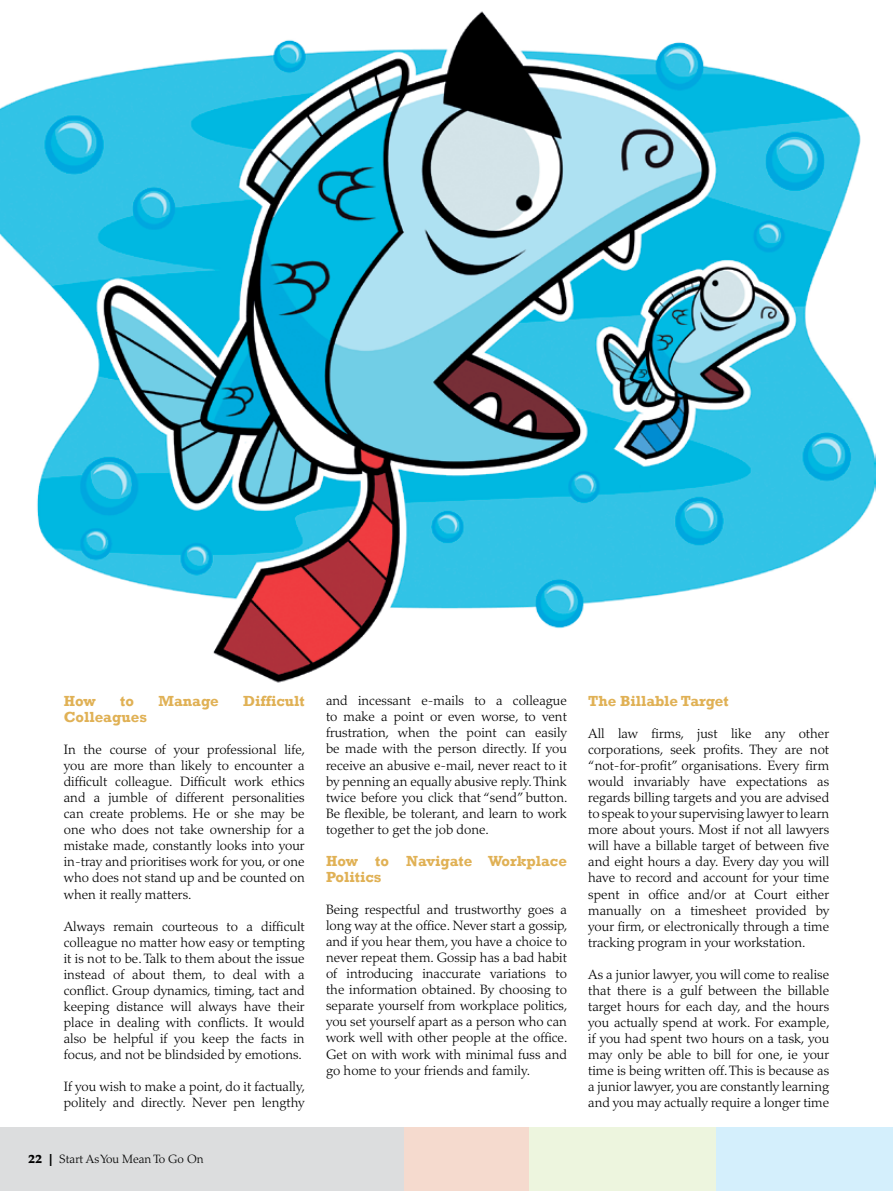
<style>
.page{position:relative;width:893px;height:1191px;background:#fff}
.page>*{position:absolute;margin:0;border:0;box-sizing:border-box;transform-origin:0 0}
.t1{font:700 15px/16px "Rockwell";color:#e0b155}
.t2{font:300 13.5px/16px "Palatino LT Std";color:#000;text-align:justify}
.t3{font:300 12px "Palatino LT Std";color:#000}
.s1{font-weight:900}
</style>
<div class="page">
<img style="left:0;top:11px;width:876px;height:672px">
<div style="left:0;top:1127px;width:404px;height:64px;background:#dcddde"></div>
<div style="left:404px;top:1127px;width:125px;height:64px;background:#f5dace"></div>
<div style="left:529px;top:1127px;width:187px;height:64px;background:#edf5de"></div>
<div style="left:716px;top:1127px;width:177px;height:64px;background:#d4effc"></div>
<p class="t1" style="left:64px;top:693px;width:33px">How</p>
<p class="t1" style="left:120px;top:693px;width:15px">to</p>
<p class="t1" style="left:159px;top:693px;width:62px">Manage</p>
<p class="t1" style="left:243px;top:693px;width:63px">Difficult</p>
<p class="t1" style="left:64px;top:709px;width:85px">Colleagues</p>
<p class="t2" style="left:64px;top:741px;width:243px">In the course of your professional life, you are more than likely to encounter a difficult colleague. Difficult work ethics and a jumble of different personalities can create problems. He or she may be one who does not take ownership for a mistake made, constantly looks into your in-tray and prioritises work for you, or one who does not stand up and be counted on when it really matters.</p>
<p class="t2" style="left:64px;top:918px;width:242px">Always remain courteous to a difficult colleague no matter how easy or tempting it is not to be. Talk to them about the issue instead of about them, to deal with a conflict. Group dynamics, timing, tact and keeping distance will always have their place in dealing with conflicts. It would also be helpful if you keep the facts in focus, and not be blindsided by emotions.</p>
<p class="t2" style="left:64px;top:1078px;width:243px">If you wish to make a point, do it factually, politely and directly. Never pen lengthy</p>
<p class="t3" style="left:28px;top:1152px;width:177px"><span class="s1">22 |</span> Start As You Mean To Go On</p>
<p class="t2" style="left:326px;top:693px;width:243px">and incessant e-mails to a colleague to make a point or even worse, to vent frustration, when the point can easily be made with the person directly. If you receive an abusive e-mail, never react to it by penning an equally abusive reply. Think twice before you click that “send” button.<br>Be flexible, be tolerant, and learn to work together to get the job done.</p>
<p class="t1" style="left:326px;top:852px;width:242px">How to Navigate Workplace<br>Politics</p>
<p class="t2" style="left:326px;top:901px;width:243px">Being respectful and trustworthy goes a long way at the office. Never start a gossip, and if you hear them, you have a choice to never repeat them. Gossip has a bad habit of introducing inaccurate variations to the information obtained. By choosing to separate yourself from workplace politics, you set yourself apart as a person who can work well with other people at the office.<br>Get on with work with minimal fuss and go home to your friends and family.</p>
<p class="t1" style="left:588px;top:693px;width:142px">The Billable Target</p>
<p class="t2" style="left:588px;top:725px;width:242px">All law firms, just like any other corporations, seek profits. They are not “not-for-profit” organisations. Every firm would invariably have expectations as regards billing targets and you are advised to speak to your supervising lawyer to learn more about yours. Most if not all lawyers will have a billable target of between five and eight hours a day. Every day you will have to record and account for your time spent in office and/or at Court either manually on a timesheet provided by your firm, or electronically through a time tracking program in your workstation.</p>
<p class="t2" style="left:588px;top:966px;width:243px">As a junior lawyer, you will come to realise that there is a gulf between the billable target hours for each day, and the hours you actually spend at work. For example, if you had spent two hours on a task, you may only be able to bill for one, ie your time is being written off. This is because as a junior lawyer, you are constantly learning and you may actually require a longer time</p>
</div>
